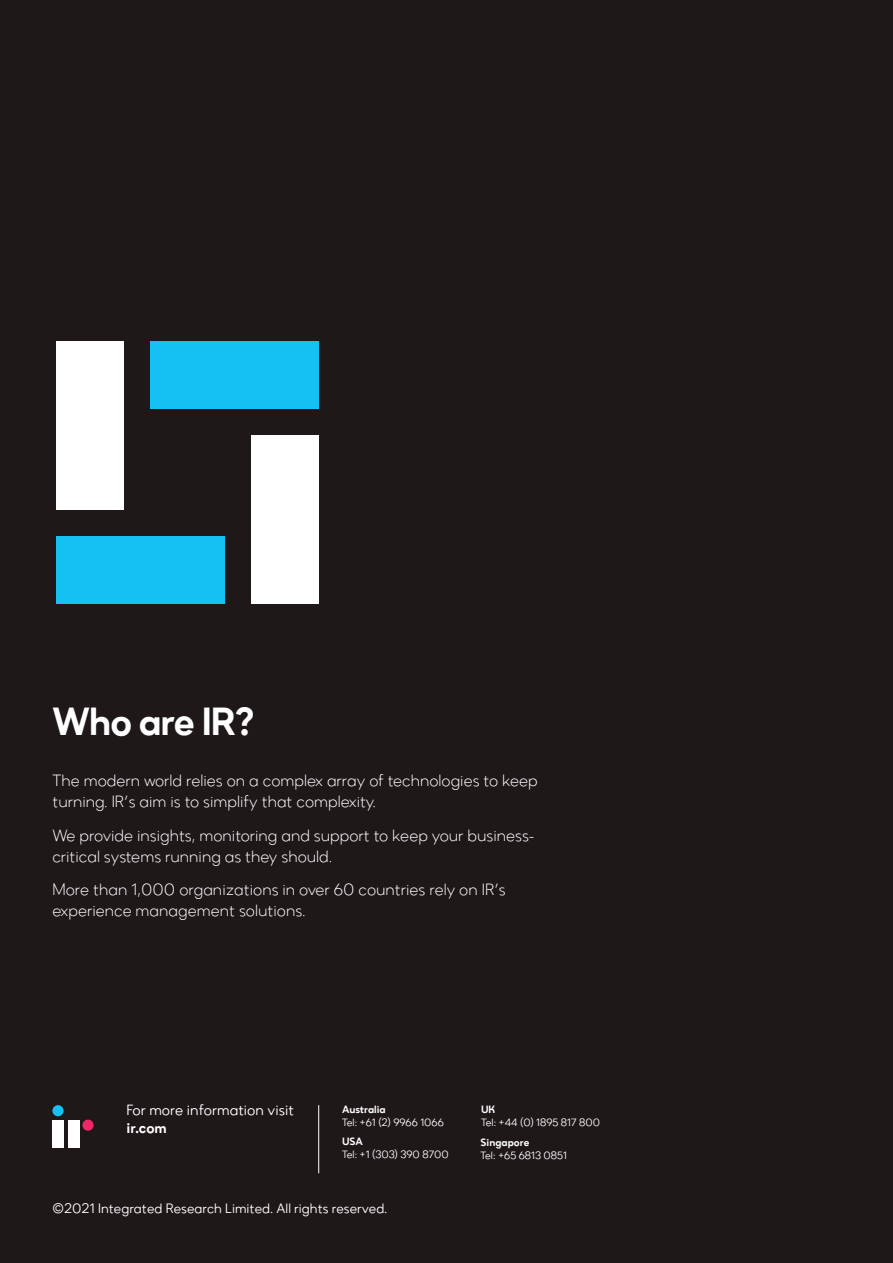
<style>
.page{position:relative;width:893px;height:1263px;background:#1e1819}
.page>*{position:absolute;margin:0;border:0;box-sizing:border-box;transform-origin:0 0}
.t1{font:39px "Zirkel Regular 5";letter-spacing:-.03em;color:#fff}
.t2{font:16.2px/21px "Zirkel Regular 4";color:#fff}
.t3{font:14.7px "Zirkel";color:#fff}
.t4{font:14.7px "Zirkel Regular 5";color:#fff}
.t5{font:13.5px "Zirkel";color:#fff}
.t6{font:10.5px "Zirkel";color:#fff}
.t7{font:10.5px "Zirkel Regular 5";color:#fff}
.s1{font-style:inherit}
</style>
<div class="page">
<div style="left:52px;top:1105px;width:12px;height:11px;background:#15c0f2;border-radius:50%"></div>
<div style="left:82px;top:1119px;width:12px;height:12px;background:#ee2767;border-radius:50%"></div>
<div style="left:52px;top:1119px;width:12px;height:28px;background:#fff"></div>
<div style="left:68px;top:1119px;width:11px;height:28px;background:#fff"></div>
<hr style="left:318px;top:1105px;width:1px;height:68px;background:#fff">
<div style="left:251px;top:436px;width:67px;height:168px;background:#fff"></div>
<div style="left:150px;top:342px;width:168px;height:67px;background:#15c0f2"></div>
<div style="left:56px;top:537px;width:168px;height:67px;background:#15c0f2"></div>
<div style="left:56px;top:342px;width:68px;height:168px;background:#fff"></div>
<h1 class="t1" style="left:52px;top:698px;width:204px">Who are IR?</h1>
<p class="t2" style="left:52px;top:770px;width:487px">The modern world relies on a complex array of technologies to keep turning. IR’s aim is to simplify that complexity.</p>
<p class="t2" style="left:52px;top:824px;width:484px">We provide insights, monitoring and support to keep your business&shy;critical systems running as they should.</p>
<p class="t2" style="left:52px;top:879px;width:455px">More than 1,000 organizations in over 60 countries rely on IR’s experience management solutions.</p>
<p class="t3" style="left:126px;top:1101px;width:169px">For more information visit</p>
<p class="t4" style="left:126px;top:1119px;width:42px">ir.com</p>
<p class="t7" style="left:342px;top:1103px;width:45px">Australia</p>
<p class="t6" style="left:342px;top:1116px;width:103px">Tel: +61 (2) 9966 1066</p>
<p class="t7" style="left:342px;top:1135px;width:22px">USA</p>
<p class="t6" style="left:342px;top:1148px;width:108px">Tel: +1 (303) 390 8700</p>
<p class="t5" style="left:52px;top:1200px;width:337px">©202<span class="s1">1</span> Integrated Research Limited. All rights reserved.</p>
<p class="t7" style="left:481px;top:1103px;width:16px">UK</p>
<p class="t6" style="left:481px;top:1116px;width:120px">Tel: +44 (0) 1895 817 800</p>
<p class="t7" style="left:480px;top:1136px;width:50px">Singapore</p>
<p class="t6" style="left:480px;top:1149px;width:88px">Tel: +65 6813 0851</p>
</div>
